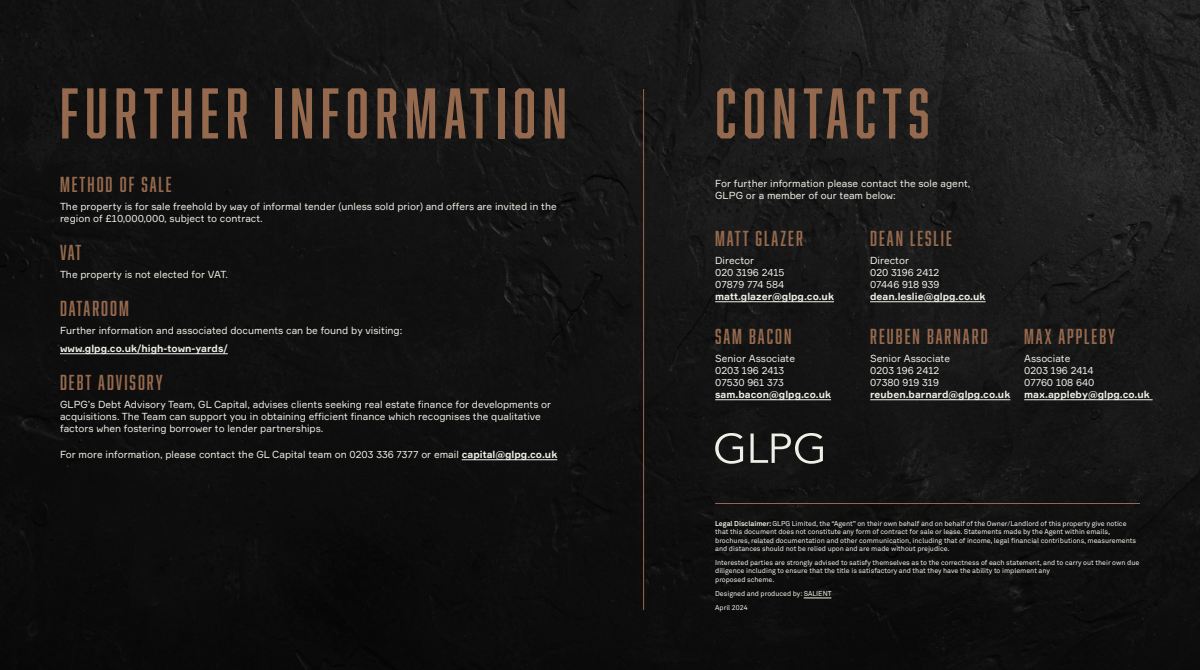
<style>
.page{position:relative;width:1200px;height:670px;background:#fff}
.page>*{position:absolute;margin:0;border:0;box-sizing:border-box;transform-origin:0 0}
.t1{font:66px "Abolition";letter-spacing:.1em;color:#95694d}
.t2{font:20px "Abolition";letter-spacing:.1em;color:#95694d}
.t3{font:10px/12px "Formular";color:#efefe7}
.t4{font:700 10px "Formular";color:#efefe7}
.t5{font:7px/8.4px "Akkurat Pro";color:#efefe7}
.s1{font-weight:700}
</style>
<div class="page">
<img style="left:0;top:0;width:1200px;height:670px">
<svg style="left:804px;top:597px;width:27px;height:1px"></svg>
<svg style="left:715px;top:433px;width:28px;height:31px"></svg>
<svg style="left:751px;top:433px;width:72px;height:31px;background:#4c4c4a"></svg>
<hr style="left:870px;top:301px;width:116px;height:1px;background:#efefe7">
<hr style="left:715px;top:301px;width:119px;height:1px;background:#efefe7">
<hr style="left:715px;top:503px;width:425px;height:1px;background:#95694d">
<hr style="left:60px;top:353px;width:168px;height:1px;background:#efefe7">
<hr style="left:462px;top:459px;width:95px;height:1px;background:#efefe7">
<hr style="left:643px;top:89px;width:1px;height:521px;background:#95694d">
<hr style="left:1024px;top:399px;width:129px;height:1px;background:#efefe7">
<hr style="left:715px;top:399px;width:116px;height:1px;background:#efefe7">
<hr style="left:870px;top:399px;width:140px;height:1px;background:#efefe7">
<h1 class="t1" style="left:60px;top:75px;width:508px">FURTHER INFORMATION</h1>
<h2 class="t2" style="left:60px;top:173px;width:113px">METHOD OF SALE</h2>
<p class="t3" style="left:60px;top:200px;width:498px">The property is for sale freehold by way of informal tender (unless sold prior) and offers are invited in the region of £10,000,000, subject to contract.</p>
<h2 class="t2" style="left:60px;top:241px;width:23px">VAT</h2>
<p class="t3" style="left:60px;top:268px;width:170px">The property is not elected for VAT.</p>
<h2 class="t2" style="left:60px;top:297px;width:70px">DATAROOM</h2>
<p class="t3" style="left:60px;top:324px;width:344px">Further information and associated documents can be found by visiting:</p>
<p class="t4" style="left:60px;top:342px;width:169px">www.glpg.co.uk/high-town-yards/</p>
<h2 class="t2" style="left:60px;top:371px;width:104px">DEBT ADVISORY</h2>
<p class="t3" style="left:60px;top:398px;width:493px">GLPG’s Debt Advisory Team, GL Capital, advises clients seeking real estate finance for developments or acquisitions. The Team can support you in obtaining efficient finance which recognises the qualitative factors when fostering borrower to lender partnerships.</p>
<p class="t3" style="left:60px;top:448px;width:499px">For more information, please contact the GL Capital team on 0203 336 7377 or email <span class="s1">capital@glpg.co.uk</span></p>
<h1 class="t1" style="left:715px;top:75px;width:216px">CONTACTS</h1>
<p class="t3" style="left:715px;top:177px;width:257px">For further information please contact the sole agent,<br>GLPG or a member of our team below:</p>
<h2 class="t2" style="left:715px;top:227px;width:89px">MATT GLAZER</h2>
<p class="t3" style="left:715px;top:254px;width:71px">Director<br>020 3196 2415<br>07879 774 584</p>
<p class="t4" style="left:715px;top:290px;width:120px">matt.glazer@glpg.co.uk</p>
<h2 class="t2" style="left:715px;top:325px;width:78px">SAM BACON</h2>
<p class="t3" style="left:715px;top:352px;width:81px">Senior Associate<br>0203 196 2413<br>07530 961 373</p>
<p class="t4" style="left:715px;top:388px;width:117px">sam.bacon@glpg.co.uk</p>
<h2 class="t2" style="left:870px;top:227px;width:83px">DEAN LESLIE</h2>
<p class="t3" style="left:870px;top:254px;width:71px">Director<br>020 3196 2412<br>07446 918 939</p>
<p class="t4" style="left:870px;top:290px;width:117px">dean.leslie@glpg.co.uk</p>
<h2 class="t2" style="left:870px;top:325px;width:119px">REUBEN BARNARD</h2>
<p class="t3" style="left:870px;top:352px;width:81px">Senior Associate<br>0203 196 2412<br>07380 919 319</p>
<p class="t4" style="left:870px;top:388px;width:142px">reuben.barnard@glpg.co.uk</p>
<h2 class="t2" style="left:1024px;top:325px;width:92px">MAX APPLEBY</h2>
<p class="t3" style="left:1024px;top:352px;width:72px">Associate<br>0203 196 2414<br>07760 108 640</p>
<p class="t4" style="left:1024px;top:388px;width:127px">max.appleby@glpg.co.uk</p>
<p class="t5" style="left:715px;top:519px;width:422px"><span class="s1">Legal Disclaimer:</span> GLPG Limited, the “Agent” on their own behalf and on behalf of the Owner/Landlord of this property give notice that this document does not constitute any form of contract for sale or lease. Statements made by the Agent within emails, brochures, related documentation and other communication, including that of income, legal financial contributions, measurements and distances should not be relied upon and are made without prejudice.</p>
<p class="t5" style="left:715px;top:559px;width:426px">Interested parties are strongly advised to satisfy themselves as to the correctness of each statement, and to carry out their own due diligence including to ensure that the title is satisfactory and that they have the ability to implement any<br>proposed scheme.</p>
<p class="t5" style="left:715px;top:587px;width:118px;line-height:14.1px">Designed and produced by: SALIENT<br>April 2024</p>
</div>
